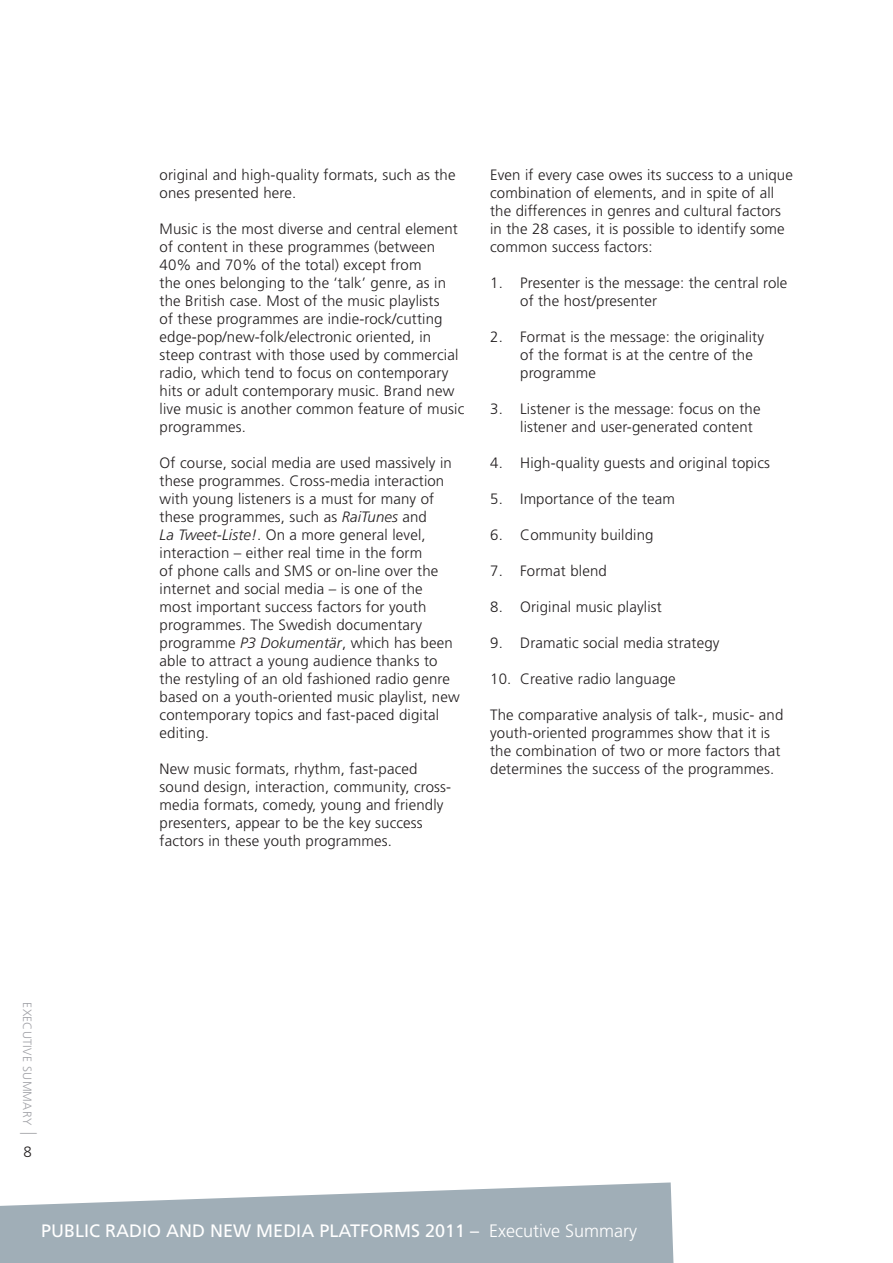
<style>
.page{position:relative;width:893px;height:1263px;background:#fff}
.page>*{position:absolute;margin:0;border:0;box-sizing:border-box;transform-origin:0 0}
.t1{font:18px "Frutiger";color:#fff}
.t2{font:300 15px/18px "Frutiger";letter-spacing:.01em;color:#231f20}
.t3{font:300 12px "Frutiger";color:#a0a1a6}
.s1{font-size:24px}
.s2{font-style:italic}
.s3{font-weight:300}
</style>
<div class="page">
<svg style="left:0;top:1182px;width:673px;height:81px;background:#aebac1"></svg>
<p class="t3" style="left:34px;top:1002px;width:133px;rotate:90deg">Executive summary <span class="s1">I</span></p>
<p class="t2" style="left:23px;top:1143px;width:10px">8</p>
<p class="t2" style="left:160px;top:166px;width:297px">original and high-quality formats, such as the ones presented here.</p>
<p class="t2" style="left:160px;top:220px;width:306px">M usic is the most diverse and central element of content in these programmes (between 40% and 70% of the total) except from<br>the ones belonging to the ‘talk’ genre, as in the British case. Most of the music playlists<br>of these programmes are indie-rock/cutting edge-pop/new-folk/electronic oriented, in steep contrast with those used by commercial radio, which tend to focus on contemporary hits or adult contemporary music. Brand new live music is another common feature of music programmes.</p>
<p class="t2" style="left:160px;top:454px;width:294px">Of course, social media are used massively in these programmes. Cross-media interaction with young listeners is a must for many of these programmes, such as <span class="s2">RaiTunes</span> and<br><span class="s2">La Tweet-Liste!</span>. On a more general level, interaction – either real time in the form<br>of phone calls and SMS</p>
<p class="t2" style="left:160px;top:562px;width:301px;text-indent:158px">or on-line over the internet and social media – is one of the<br>most important success factors for youth programmes. The Swedish documentary programme <span class="s2">P3 Dokumentär</span>, which has been able to attract a young audience thanks to the restyling of an old fashioned radio genre based on a youth-oriented music playlist, new contemporary topics and fast-paced digital editing.</p>
<p class="t2" style="left:160px;top:760px;width:293px">New music formats, rhythm, fast-paced sound design, interaction, community, cross&shy;media formats, comedy, young and friendly presenters, appear to be the key success factors in these youth programmes.</p>
<p class="t2" style="left:490px;top:166px;width:304px">Even if every case owes its success to a unique combination of elements, and in spite of all the differences in genres and cultural factors in the 28 cases, it is possible to identify some common success factors:</p>
<p class="t2" style="left:520px;top:274px;width:269px;text-indent:-30px">1. Presenter is the message: the central role of the host/presenter</p>
<p class="t2" style="left:520px;top:328px;width:245px;text-indent:-30px">2. Format is the message: the originality of the format is at the centre of the programme</p>
<p class="t2" style="left:520px;top:400px;width:242px;text-indent:-30px">3. Listener is the message: focus on the listener and user-generated content</p>
<p class="t2" style="left:490px;top:454px;width:281px">4. High-quality guests and original topics</p>
<p class="t2" style="left:490px;top:490px;width:186px">5. I mportance of the team</p>
<p class="t2" style="left:490px;top:526px;width:165px">6. Community building</p>
<p class="t2" style="left:490px;top:562px;width:118px">7. Format blend</p>
<p class="t2" style="left:490px;top:598px;width:173px">8. Original music playlist</p>
<p class="t2" style="left:490px;top:634px;width:231px">9. Dramatic social media strategy</p>
<p class="t2" style="left:490px;top:670px;width:187px">10. Creative radio language</p>
<p class="t2" style="left:490px;top:706px;width:295px">The comparative analysis of talk-, music- and youth-oriented programmes show that it is the combination of two or more factors that determines the success of the programmes.</p>
<p class="t1" style="left:41px;top:1221px;width:597px">PUBLIC RADIO AND N EW MEDIA PLATFORMS 2011 – <span class="s3">Executive Summary</span></p>
</div>
